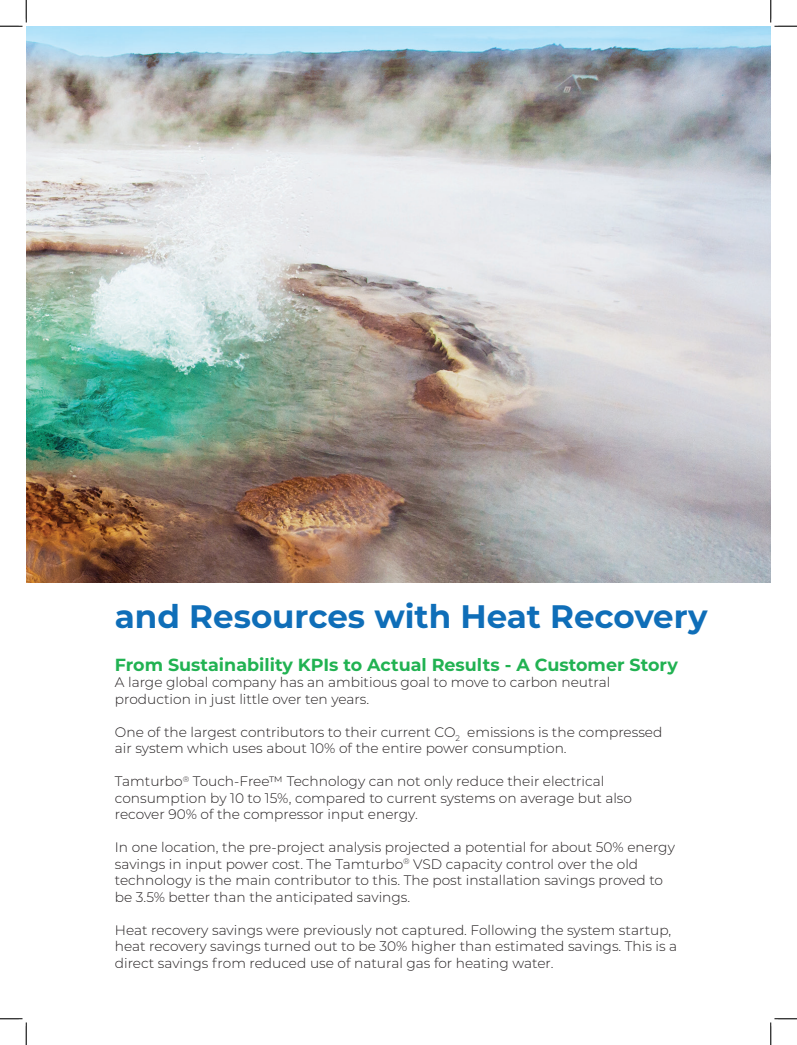
<style>
.page{position:relative;width:797px;height:1045px;background:#fff}
.page>*{position:absolute;margin:0;border:0;box-sizing:border-box;transform-origin:0 0}
.t1{font:700 32.5px "Montserrat";color:#0f6eb8}
.t2{font:700 17.5px "Montserrat";color:#21b252}
.t3{font:300 13.75px/16.5px "Montserrat";color:#231f20}
</style>
<div class="page">
<img style="left:26px;top:26px;width:744px;height:557px">
<svg style="left:0;top:0;width:27px;height:27px"></svg>
<svg style="left:0;top:1018px;width:27px;height:27px"></svg>
<svg style="left:770px;top:0;width:27px;height:27px"></svg>
<svg style="left:770px;top:1018px;width:27px;height:27px"></svg>
<h1 class="t1" style="left:115px;top:593px;width:594px">and Resources with Heat Recovery</h1>
<p class="t2" style="left:115px;top:652px;width:564px">From Sustainability KPIs to Actual Results - A Customer Story</p>
<p class="t3" style="left:115px;top:673px;width:497px">A large global company has an ambitious goal to move to carbon neutral production in just little over ten years.</p>
<p class="t3" style="left:115px;top:723px;width:549px">One of the largest contributors to their current CO<sub>2</sub> emissions is the compressed air system which uses about 10% of the entire power consumption.</p>
<p class="t3" style="left:115px;top:772px;width:518px">Tamturbo<sup>®</sup> Touch-Free™ Technology can not only reduce their electrical consumption by 10 to 15%, compared to current systems on average but also recover 90% of the compressor input energy.</p>
<p class="t3" style="left:115px;top:838px;width:561px">In one location, the pre-project analysis projected a potential for about 50% energy savings in input power cost. The Tamturbo<sup>®</sup> VSD capacity control over the old technology is the main contributor to this. The post installation savings proved to be 3.5% better than the anticipated savings.</p>
<p class="t3" style="left:115px;top:921px;width:564px">Heat recovery savings were previously not captured. Following the system startup, heat recovery savings turned out to be 30% higher than estimated savings. This is a direct savings from reduced use of natural gas for heating water.</p>
</div>
